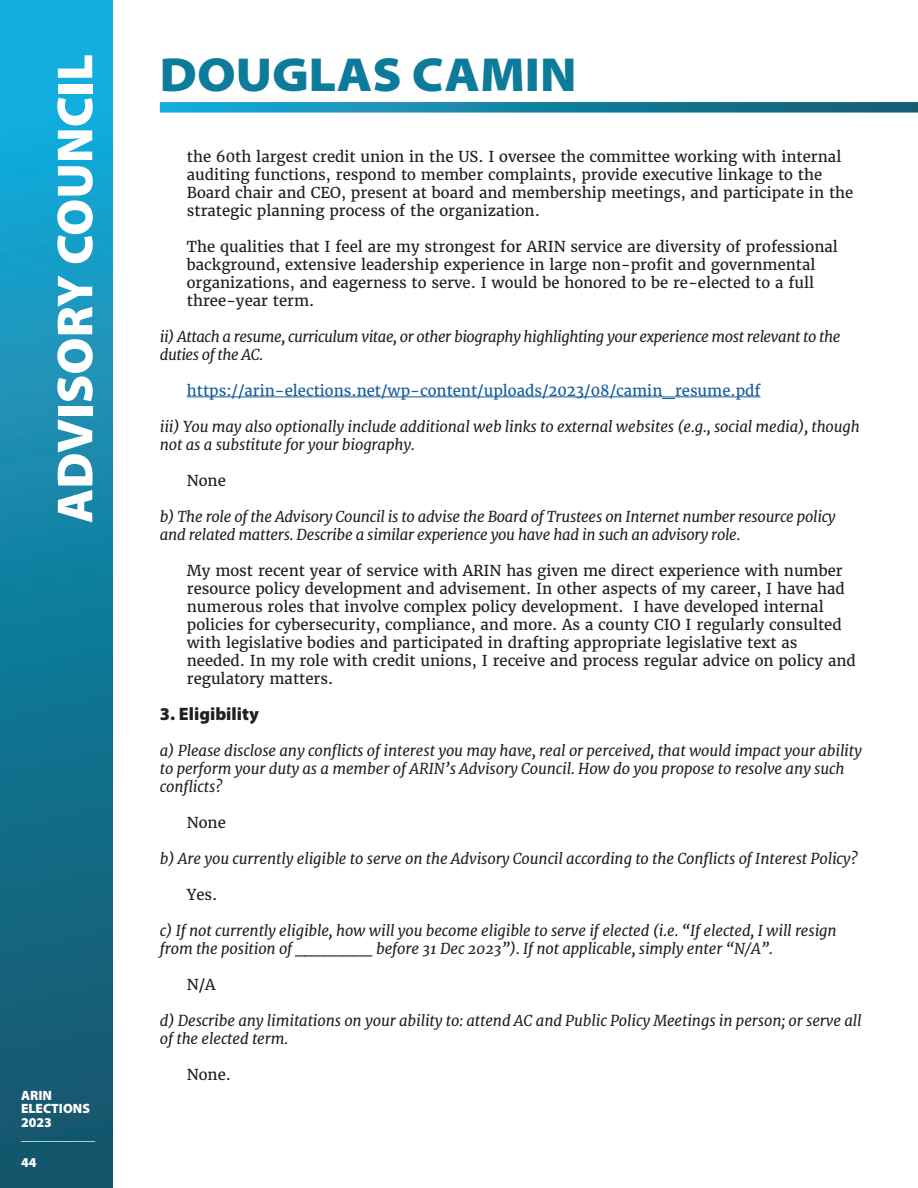
<style>
.page{position:relative;width:918px;height:1188px;background:#fff}
.page>*{position:absolute;margin:0;border:0;box-sizing:border-box;transform-origin:0 0}
.t1{font:900 51px "Myriad Pro";color:#fff}
.t2{font:900 semi-expanded 48px "Myriad Pro";color:#0d7b9a}
.questionnaire_header{font:900 18px "Myriad Pro";color:#231f20}
.Candidate_Answer{font:15px/18px "Merriweather";color:#231f20}
.Question{font:italic 15px/18px "Merriweather";letter-spacing:-.01em;color:#231f20}
.Question-2{font:italic 15px/18px "Merriweather";letter-spacing:-.03em;color:#231f20}
.Candidate_Answer-2{font:15px "Merriweather";color:#175d9e}
.t3{font:900 13.5px/13.5px "Myriad Pro";color:#fff}
</style>
<div class="page">
<div style="left:0;top:0;width:112px;height:1188px;background:linear-gradient(to bottom,#15b2e3,#134f62)"></div>
<svg style="left:160px;top:102px;width:758px;height:11px;background:#1f87a7"></svg>
<hr style="left:187px;top:397px;width:574px;height:1px;background:#175d9e">
<p class="t1" style="left:41px;top:523px;width:471px;rotate:-90deg">ADVISORY COUNCIL</p>
<p class="t3" style="left:21px;top:1088px;width:76px">ARIN<br>ELECTIONS<br>2023 ___________</p>
<p class="t3" style="left:21px;top:1156px;width:17px">44</p>
<p class="t2" style="left:160px;top:42px;width:418px">DOUGLAS CAMIN</p>
<p class="Candidate_Answer" style="left:187px;top:148px;width:668px">the 60th largest credit union in the US. I oversee the committee working with internal auditing functions, respond to member complaints, provide executive linkage to the Board chair and CEO, present at board and membership meetings, and participate in the strategic planning process of the organization.</p>
<p class="Candidate_Answer" style="left:187px;top:238px;width:653px">The qualities that I feel are my strongest for ARIN service are diversity of professional background, extensive leadership experience in large non-profit and governmental organizations, and eagerness to serve. I would be honored to be re-elected to a full three-year term.</p>
<p class="Question-2" style="left:160px;top:328px;width:682px">ii) Attach a resume, curriculum vitae, or other biography highlighting your experience most relevant to the duties of the AC.</p>
<p class="Candidate_Answer-2" style="left:187px;top:381px;width:575px">https://arin-elections.net/wp-content/uploads/2023/08/camin_resume.pdf</p>
<p class="Question" style="left:160px;top:418px;width:702px">iii) You may also optionally include additional web links to external websites (e.g., social media), though not as a substitute for your biography.</p>
<p class="Candidate_Answer" style="left:187px;top:472px;width:41px">None</p>
<p class="Question" style="left:160px;top:508px;width:677px">b) The role of the Advisory Council is to advise the Board of Trustees on Internet number resource policy and related matters. Describe a similar experience you have had in such an advisory role.</p>
<p class="Candidate_Answer" style="left:187px;top:562px;width:671px">My most recent year of service with ARIN has given me direct experience with number resource policy development and advisement. In other aspects of my career, I have had numerous roles that involve complex policy development. I have developed internal policies for cybersecurity, compliance, and more. As a county CIO I regularly consulted with legislative bodies and participated in drafting appropriate legislative text as needed. In my role with credit unions, I receive and process regular advice on policy and regulatory matters.</p>
<p class="questionnaire_header" style="left:160px;top:702px;width:101px">3. Eligibility</p>
<p class="Question" style="left:160px;top:742px;width:704px">a) Please disclose any conflicts of interest you may have, real or perceived, that would impact your ability to perform your duty as a member of ARIN’s Advisory Council. How do you propose to resolve any such conflicts?</p>
<p class="Candidate_Answer" style="left:187px;top:814px;width:41px">None</p>
<p class="Question" style="left:160px;top:850px;width:700px">b) Are you currently eligible to serve on the Advisory Council according to the Conflicts of Interest Policy?</p>
<p class="Candidate_Answer" style="left:187px;top:886px;width:32px">Yes.</p>
<p class="Question" style="left:160px;top:922px;width:679px">c) If not currently eligible, how will you become eligible to serve if elected (i.e. “If elected, I will resign from the position of ________ before 31 Dec 2023”). If not applicable, simply enter “N/A”.</p>
<p class="Candidate_Answer" style="left:187px;top:976px;width:30px">N/A</p>
<p class="Question" style="left:160px;top:1012px;width:703px">d) Describe any limitations on your ability to: attend AC and Public Policy Meetings in person; or serve all of the elected term.</p>
<p class="Candidate_Answer" style="left:187px;top:1066px;width:46px">None.</p>
</div>
